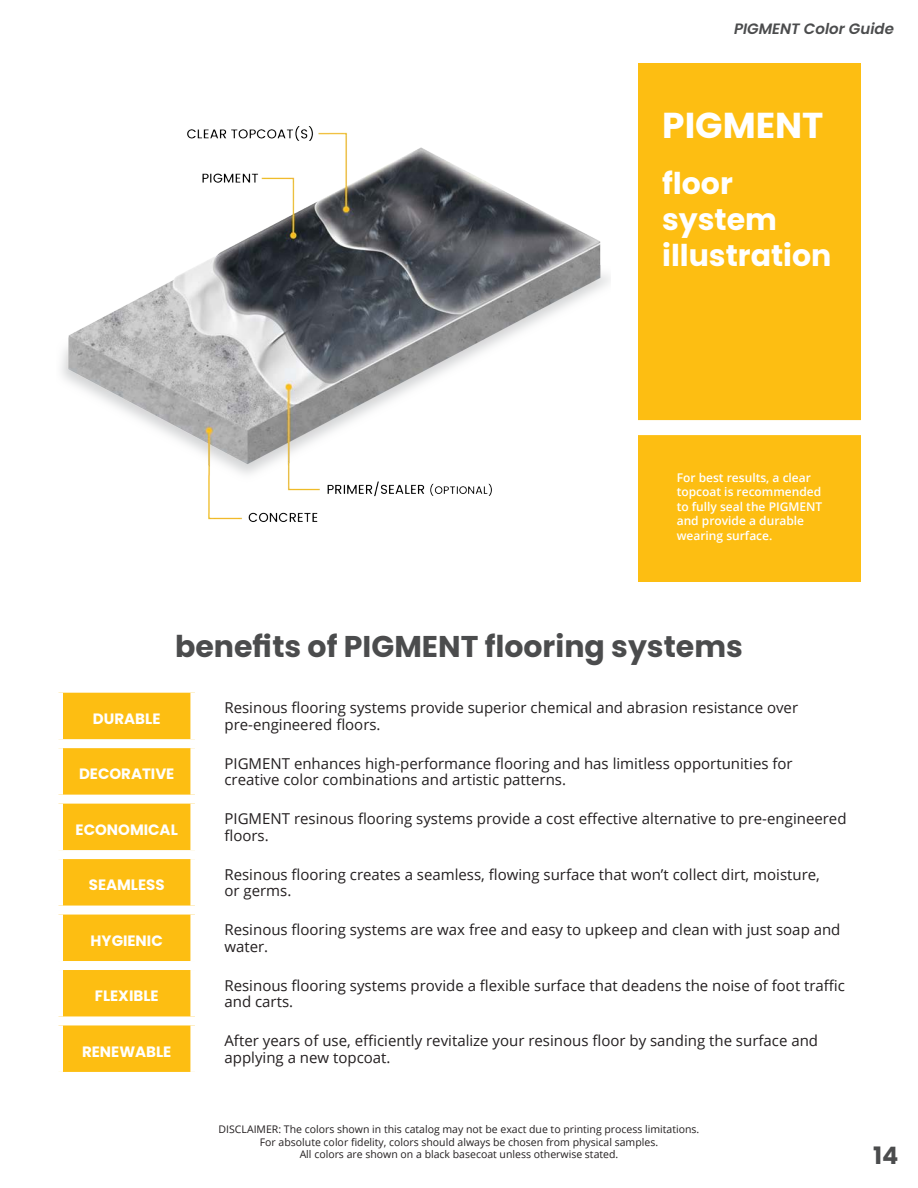
<style>
.page{position:relative;width:918px;height:1188px;background:#fff}
.page>*{position:absolute;margin:0;border:0;box-sizing:border-box;transform-origin:0 0}
.t1{font:700 36px "Poppins";color:#fff}
.t2{font:700 30px "Poppins";color:#4b4c4d}
.t3{font:700 30px/36px "Poppins";color:#fff}
.t4{font:700 24px "Poppins";color:#4b4c4d}
.t5{font:15px/16.5px "Open Sans";color:#231f20}
.t6{font:700 15px "Poppins";color:#fff}
.t7{font:italic 600 15px "Poppins";color:#4b4c4d}
.t8{font:600 12px/14.4px "Open Sans";color:#fff}
.t9{font:10.5px/12.6px "Open Sans";color:#231f20;text-align:center}
</style>
<div class="page">
<div style="left:639px;top:63px;width:222px;height:519px;background:#fdbe12"></div>
<div style="left:622px;top:420px;width:254px;height:15px;background:#fff"></div>
<div style="left:63px;top:693px;width:127px;height:379px;background:#fdbe12"></div>
<div style="left:54px;top:739px;width:145px;height:9px;background:#fff"></div>
<div style="left:54px;top:795px;width:145px;height:9px;background:#fff"></div>
<div style="left:54px;top:850px;width:145px;height:9px;background:#fff"></div>
<div style="left:54px;top:906px;width:145px;height:9px;background:#fff"></div>
<div style="left:54px;top:961px;width:145px;height:9px;background:#fff"></div>
<div style="left:54px;top:1016px;width:145px;height:9px;background:#fff"></div>
<img style="left:61px;top:126px;width:549px;height:396px">
<p class="t7" style="left:734px;top:20px;width:161px">PIGMENT Color Guide</p>
<h1 class="t1" style="left:662px;top:105px;width:163px">PIGMENT</h1>
<h2 class="t3" style="left:662px;top:165px;width:171px">floor system illustration</h2>
<p class="t8" style="left:677px;top:470px;width:147px">For best results, a clear topcoat is recommended to fully seal the PIGMENT and provide a durable wearing surface.</p>
<h2 class="t2" style="left:175px;top:629px;width:569px">benefits of PIGMENT flooring systems</h2>
<p class="t6" style="left:93px;top:710px;width:69px">DURABLE</p>
<p class="t5" style="left:224px;top:699px;width:575px">Resinous flooring systems provide superior chemical and abrasion resistance over pre-engineered floors.</p>
<p class="t6" style="left:79px;top:765px;width:97px">DECORATIVE</p>
<p class="t5" style="left:224px;top:755px;width:570px">PIGMENT enhances high-performance flooring and has limitless opportunities for creative color combinations and artistic patterns.</p>
<p class="t6" style="left:76px;top:821px;width:104px">ECONOMICAL</p>
<p class="t5" style="left:224px;top:810px;width:624px">PIGMENT resinous flooring systems provide a cost effective alternative to pre-engineered floors.</p>
<p class="t6" style="left:89px;top:876px;width:77px">SEAMLESS</p>
<p class="t5" style="left:224px;top:866px;width:597px">Resinous flooring creates a seamless, flowing surface that won’t collect dirt, moisture, or germs.</p>
<p class="t6" style="left:91px;top:932px;width:74px">HYGIENIC</p>
<p class="t5" style="left:224px;top:921px;width:618px">Resinous flooring systems are wax free and easy to upkeep and clean with just soap and water.</p>
<p class="t6" style="left:95px;top:987px;width:65px">FLEXIBLE</p>
<p class="t5" style="left:224px;top:977px;width:622px">Resinous flooring systems provide a flexible surface that deadens the noise of foot traffic and carts.</p>
<p class="t6" style="left:82px;top:1043px;width:91px">RENEWABLE</p>
<p class="t5" style="left:224px;top:1032px;width:595px">After years of use, efficiently revitalize your resinous floor by sanding the surface and applying a new topcoat.</p>
<p class="t9" style="left:219px;top:1123px;width:482px">DISCLAIMER: The colors shown in this catalog may not be exact due to printing process limitations.<br>For absolute color fidelity, colors should always be chosen from physical samples.<br>All colors are shown on a black basecoat unless otherwise stated.</p>
<h3 class="t4" style="left:873px;top:1141px;width:27px">14</h3>
</div>
